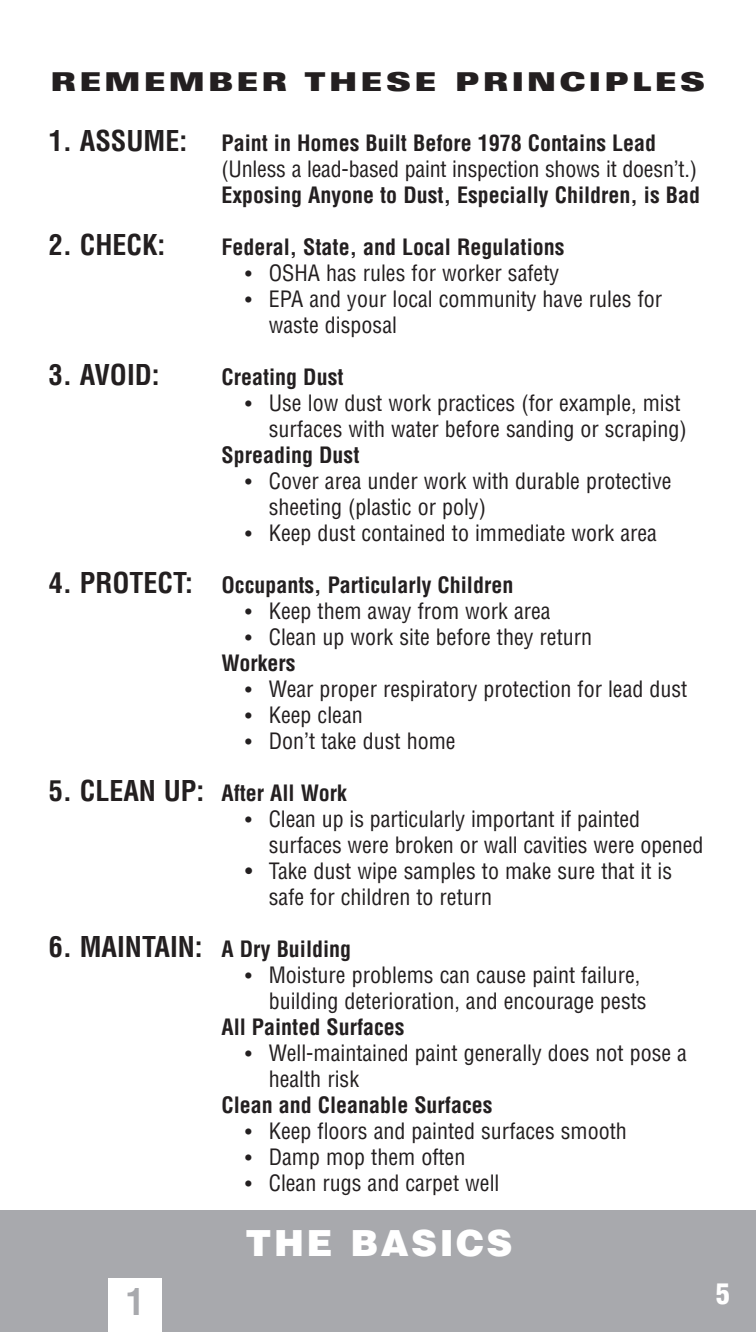
<style>
.page{position:relative;width:756px;height:1332px;background:#fff}
.page>*{position:absolute;margin:0;border:0;box-sizing:border-box;transform-origin:0 0}
.t1{font:900 36px "Helvetica";letter-spacing:.065em;color:#fff}
.t2{font:700 condensed 36px "Helvetica";color:#a8a9ad}
.t3{font:700 condensed 28px "Helvetica";color:#231f20}
.t4{font:900 condensed 28px "Helvetica";color:#fff}
.t5{font:900 expanded 26px "Univers";letter-spacing:.125em;color:#231f20}
.t6{font:condensed 22px/26px "Helvetica";color:#231f20}
.t7{font:700 condensed 22px "Helvetica";color:#231f20}
.s1{font-weight:700;font-size:28px}
.s2{font-weight:700}
.s3{font-size:20px}
.s4{font-size:28px}
</style>
<div class="page">
<div style="left:0;top:1210px;width:756px;height:122px;background:#a8a9ad"></div>
<div style="left:108px;top:1278px;width:54px;height:54px;background:#fff"></div>
<p class="t5" style="left:51px;top:72px;width:656px">REMEMBER THESE PRINCIPLES</p>
<p class="t6" style="left:221px;top:132px;width:477px;text-indent:-173px"><span class="s1">1. ASSUME:</span> <span class="s2">Paint in Homes Built Before 1978 Contains Lead </span>(Unless a lead-based paint inspection shows it doesn’t.)</p>
<p class="t7" style="left:221px;top:187px;width:480px">Exposing Anyone to Dust, Especially Children, is Bad</p>
<p class="t3" style="left:49px;top:234px;width:118px">2. CHECK:</p>
<p class="t7" style="left:221px;top:239px;width:345px">Federal, State, and Local Regulations</p>
<p class="t6" style="left:245px;top:262px;width:316px"><span class="s3">•</span> OSHA has rules for worker safety</p>
<p class="t6" style="left:269px;top:288px;width:395px;text-indent:-24px"><span class="s3">•</span> EPA and your local community have rules for waste disposal</p>
<p class="t3" style="left:49px;top:364px;width:112px">3. AVOID:</p>
<p class="t7" style="left:221px;top:369px;width:124px">Creating Dust</p>
<p class="t6" style="left:245px;top:392px;width:443px;text-align:right"><span class="s3">•</span> Use low dust work practices (for example, mist surfaces with water before sanding or scraping)</p>
<p class="t7" style="left:221px;top:447px;width:140px">Spreading Dust</p>
<p class="t6" style="left:269px;top:470px;width:404px;text-indent:-24px"><span class="s3">•</span> Cover area under work with durable protective sheeting (plastic or poly)</p>
<p class="t6" style="left:245px;top:522px;width:413px"><span class="s3">•</span> Keep dust contained to immediate work area</p>
<p class="t7" style="left:49px;top:577px;width:466px"><span class="s4">4. PROTECT:</span> Occupants, Particularly Children</p>
<p class="t6" style="left:245px;top:600px;width:307px"><span class="s3">•</span> Keep them away from work area</p>
<p class="t6" style="left:221px;top:626px;width:372px;text-indent:24px"><span class="s3">•</span> Clean up work site before they return<br><span class="s2">Workers</span></p>
<p class="t6" style="left:245px;top:678px;width:444px"><span class="s3">•</span> Wear proper respiratory protection for lead dust</p>
<p class="t6" style="left:245px;top:704px;width:119px"><span class="s3">•</span> Keep clean</p>
<p class="t6" style="left:245px;top:730px;width:212px"><span class="s3">•</span> Don’t take dust home</p>
<p class="t7" style="left:49px;top:785px;width:300px"><span class="s4">5. CLEAN UP:</span> After All Work</p>
<p class="t6" style="left:269px;top:808px;width:436px;text-indent:-24px"><span class="s3">•</span> Clean up is particularly important if painted surfaces were broken or wall cavities were opened</p>
<p class="t6" style="left:269px;top:860px;width:405px;text-indent:-24px">• Take dust wipe samples to make sure that it is safe for children to return</p>
<p class="t7" style="left:49px;top:941px;width:304px"><span class="s4">6. MAINTAIN:</span> A Dry Building</p>
<p class="t6" style="left:245px;top:964px;width:403px;text-align:right"><span class="s3">•</span> Moisture problems can cause paint failure, building deterioration, and encourage pests</p>
<p class="t7" style="left:221px;top:1019px;width:185px">All Painted Surfaces</p>
<p class="t6" style="left:269px;top:1042px;width:420px;text-indent:-24px"><span class="s3">•</span> Well-maintained paint generally does not pose a health risk</p>
<p class="t7" style="left:221px;top:1097px;width:273px">Clean and Cleanable Surfaces</p>
<p class="t6" style="left:245px;top:1120px;width:383px"><span class="s3">•</span> Keep floors and painted surfaces smooth</p>
<p class="t6" style="left:245px;top:1146px;width:222px"><span class="s3">•</span> Damp mop them often</p>
<p class="t6" style="left:245px;top:1172px;width:256px"><span class="s3">•</span> Clean rugs and carpet well</p>
<h1 class="t1" style="left:246px;top:1230px;width:268px">THE BASICS</h1>
<h1 class="t2" style="left:126px;top:1288px;width:19px">1</h1>
<p class="t4" style="left:716px;top:1283px;width:15px">5</p>
</div>
